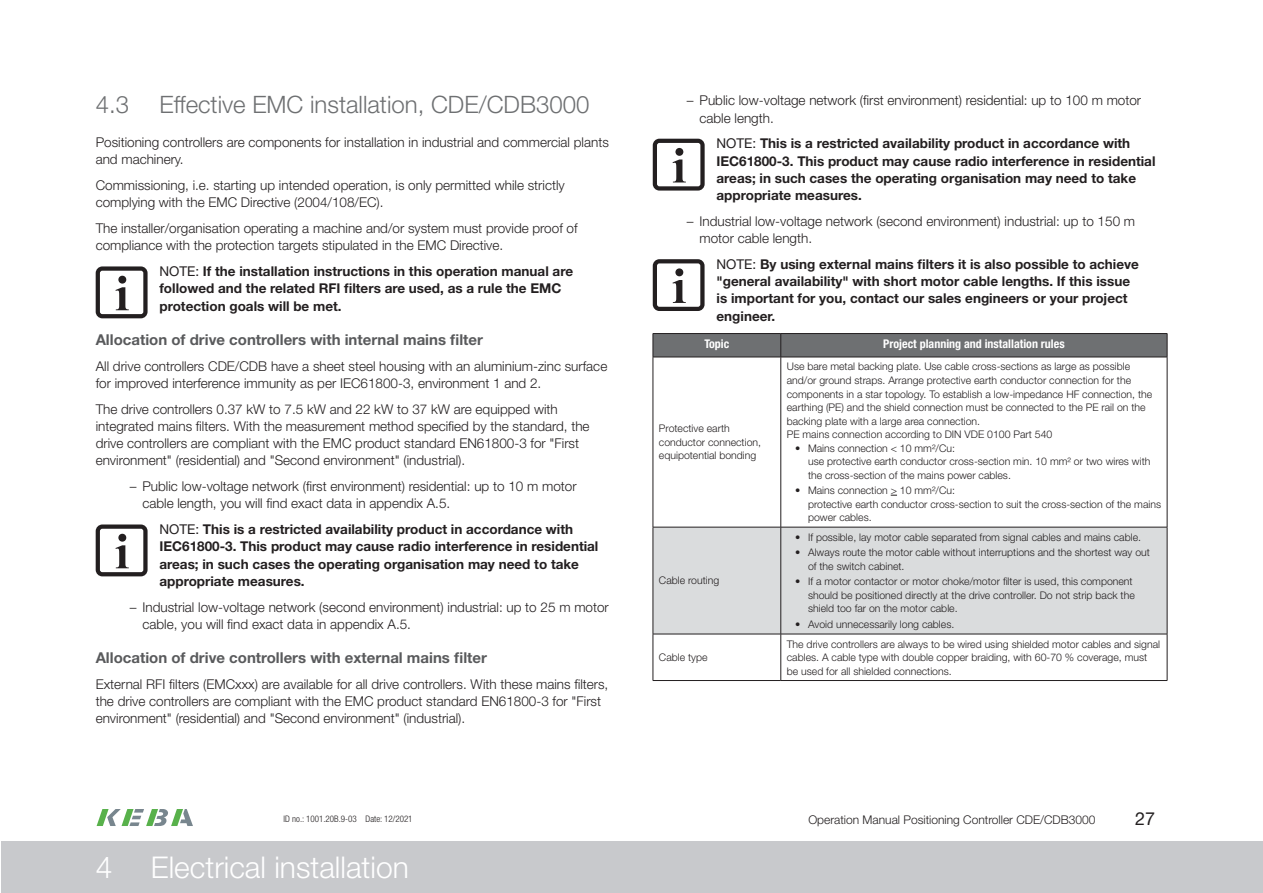
<style>
.page{position:relative;width:1263px;height:893px;background:#fff}
.page>*{position:absolute;margin:0;border:0;box-sizing:border-box;transform-origin:0 0}
.t1{font:300 30px "Helvetica Neue LT Std";color:#fff}
.t2{font:300 24px "Helvetica Neue LT Std";color:#6e7072}
.t3{font:18px "Helvetica Neue LT Std";color:#231f20}
.t4{font:700 15px "Helvetica Neue LT Std";color:#595a5c}
.t5{font:300 13.5px/17.2px "Helvetica Neue LT Std";color:#231f20}
.t6{font:700 13.5px/17.2px "Helvetica Neue LT Std";color:#231f20}
.t7{font:13.5px "Helvetica Neue LT Std";color:#231f20}
.t8{font:300 12px "Helvetica Neue LT Std";color:#231f20}
.t9{font:700 condensed 12px "Helvetica Neue LT Std";color:#fff}
.t10{font:300 10.5px/13.5px "Helvetica Neue LT Std";color:#231f20}
.t11{font:300 condensed 9px "Helvetica Neue LT Std";color:#231f20}
.s1{font-weight:400}
</style>
<div class="page">
<svg style="left:96px;top:266px;width:52px;height:52px"></svg>
<svg style="left:96px;top:524px;width:52px;height:52px"></svg>
<svg style="left:654px;top:358px;width:513px;height:322px"></svg>
<div style="left:654px;top:528px;width:513px;height:106px;background:#dadcdd"></div>
<hr style="left:653px;top:333px;width:128px;height:1px;background:#231f20">
<hr style="left:781px;top:333px;width:386px;height:1px;background:#231f20">
<div style="left:653px;top:334px;width:515px;height:23px;background:#6e7072"></div>
<hr style="left:653px;top:357px;width:128px;height:1px;background:#231f20">
<hr style="left:653px;top:357px;width:1px;height:170px;background:#231f20">
<hr style="left:781px;top:357px;width:386px;height:1px;background:#231f20">
<hr style="left:780px;top:357px;width:1px;height:170px;background:#231f20">
<hr style="left:1167px;top:357px;width:1px;height:170px;background:#231f20">
<hr style="left:653px;top:527px;width:128px;height:1px;background:#231f20">
<hr style="left:653px;top:527px;width:1px;height:107px;background:#231f20">
<hr style="left:781px;top:527px;width:386px;height:1px;background:#231f20">
<hr style="left:780px;top:527px;width:1px;height:107px;background:#231f20">
<hr style="left:1167px;top:527px;width:1px;height:107px;background:#231f20">
<hr style="left:653px;top:634px;width:128px;height:1px;background:#231f20">
<hr style="left:653px;top:634px;width:1px;height:46px;background:#231f20">
<hr style="left:781px;top:634px;width:386px;height:1px;background:#231f20">
<hr style="left:780px;top:634px;width:1px;height:46px;background:#231f20">
<hr style="left:1167px;top:634px;width:1px;height:46px;background:#231f20">
<hr style="left:653px;top:680px;width:128px;height:1px;background:#231f20">
<hr style="left:781px;top:680px;width:386px;height:1px;background:#231f20">
<svg style="left:653px;top:139px;width:52px;height:51px"></svg>
<svg style="left:653px;top:259px;width:51px;height:52px"></svg>
<svg style="left:97px;top:809px;width:96px;height:17px"></svg>
<div style="left:1px;top:841px;width:1262px;height:52px;background:#c8c9cc"></div>
<h2 class="t2" style="left:96px;top:90px;width:35px">4.3</h2>
<h2 class="t2" style="left:159px;top:90px;width:431px">Effective EMC installation, CDE/CDB3000</h2>
<p class="t5" style="left:96px;top:133px;width:515px">Positioning controllers are components for installation in industrial and commercial plants and machinery.</p>
<p class="t5" style="left:96px;top:176px;width:471px">Commissioning, i.e. starting up intended operation, is only permitted while strictly complying with the EMC Directive (2004/108/EC).</p>
<p class="t5" style="left:96px;top:219px;width:483px">The installer/organisation operating a machine and/or system must provide proof of compliance with the protection targets stipulated in the EMC Directive.</p>
<p class="t7" style="left:159px;top:263px;width:20px">NOTE</p>
<p class="t6" style="left:159px;top:262px;width:415px;text-indent:36px"><span class="s1">:</span> If the installation instructions in this operation manual are followed and the related RFI filters are used, as a rule the EMC protection goals will be met.</p>
<p class="t4" style="left:96px;top:330px;width:389px">Allocation of drive controllers with internal mains filter</p>
<p class="t5" style="left:96px;top:357px;width:513px">All drive controllers CDE/CDB have a sheet steel housing with an aluminium-zinc surface for improved interference immunity as per IEC61800-3, environment 1 and 2.</p>
<p class="t5" style="left:96px;top:400px;width:495px">The drive controllers 0.37 kW to 7.5 kW and 22 kW to 37 kW are equipped with integrated mains filters. With the measurement method specified by the standard, the drive controllers are compliant with the EMC product standard EN61800-3 for "First environment" (residential) and "Second environment" (industrial).</p>
<p class="t5" style="left:142px;top:477px;width:436px;text-indent:-13px">– Public low-voltage network (first environment) residential: up to 10 m motor cable length, you will find exact data in appendix A.5.</p>
<p class="t7" style="left:159px;top:521px;width:20px">NOTE</p>
<p class="t6" style="left:159px;top:520px;width:440px;text-indent:36px"><span class="s1">:</span> This is a restricted availability product in accordance with IEC61800-3. This product may cause radio interference in residential areas; in such cases the operating organisation may need to take appropriate measures.</p>
<p class="t5" style="left:142px;top:598px;width:468px;text-indent:-13px">– Industrial low-voltage network (second environment) industrial: up to 25 m motor cable, you will find exact data in appendix A.5.</p>
<p class="t4" style="left:96px;top:648px;width:393px">Allocation of drive controllers with external mains filter</p>
<p class="t5" style="left:96px;top:675px;width:514px">External RFI filters (EMCxxx) are available for all drive controllers. With these mains filters, the drive controllers are compliant with the EMC product standard EN61800-3 for "First environment" (residential) and "Second environment" (industrial).</p>
<p class="t11" style="left:284px;top:814px;width:131px">ID no.: 1001.20B.9-03 Date: 12/2021</p>
<h1 class="t1" style="left:96px;top:849px;width:18px">4</h1>
<h1 class="t1" style="left:151px;top:849px;width:259px">Electrical installation</h1>
<h1 class="t1" style="left:96px;top:849px;width:259px">Electrical installation</h1>
<p class="t5" style="left:699px;top:92px;width:443px;text-indent:-13px">– Public low-voltage network (first environment) residential: up to 100 m motor cable length.</p>
<p class="t7" style="left:716px;top:135px;width:20px">NOTE</p>
<p class="t6" style="left:716px;top:135px;width:440px;text-indent:36px"><span class="s1">:</span> This is a restricted availability product in accordance with IEC61800-3. This product may cause radio interference in residential areas; in such cases the operating organisation may need to take appropriate measures.</p>
<p class="t5" style="left:699px;top:212px;width:437px;text-indent:-13px">– Industrial low-voltage network (second environment) industrial: up to 150 m motor cable length.</p>
<p class="t7" style="left:716px;top:256px;width:20px">NOTE</p>
<p class="t6" style="left:716px;top:255px;width:424px;text-indent:36px"><span class="s1">:</span> By using external mains filters it is also possible to achieve "general availability" with short motor cable lengths. If this issue is important for you, contact our sales engineers or your project engineer.</p>
<p class="t9" style="left:704px;top:337px;width:27px">Topic</p>
<p class="t9" style="left:883px;top:337px;width:183px">Project planning and installation rules</p>
<p class="t10" style="left:659px;top:422px;width:104px">Protective earth conductor connection, equipotential bonding</p>
<p class="t10" style="left:659px;top:574px;width:62px">Cable routing</p>
<p class="t10" style="left:659px;top:650px;width:50px">Cable type</p>
<p class="t10" style="left:787px;top:360px;width:367px">Use bare metal backing plate. Use cable cross-sections as large as possible and/or ground straps. Arrange protective earth conductor connection for the components in a star topology. To establish a low-impedance HF connection, the earthing (PE) and the shield connection must be connected to the PE rail on the backing plate with a large area connection.<br>PE mains connection according to DIN VDE 0100 Part 540</p>
<p class="t10" style="left:808px;top:441px;width:344px;text-indent:-13px">• Mains connection &lt; 10 mm²/Cu:<br>use protective earth conductor cross-section min. 10 mm² or two wires with the cross-section of the mains power cables.</p>
<p class="t10" style="left:808px;top:483px;width:354px;text-indent:-13px">• Mains connection &gt; 10 mm²/Cu:<br>protective earth conductor cross-section to suit the cross-section of the mains power cables.</p>
<p class="t10" style="left:795px;top:530px;width:347px">• If possible, lay motor cable separated from signal cables and mains cable.</p>
<p class="t10" style="left:808px;top:546px;width:343px;text-indent:-13px">• Always route the motor cable without interruptions and the shortest way out of the switch cabinet.</p>
<p class="t10" style="left:808px;top:575px;width:328px;text-indent:-13px">• If a motor contactor or motor choke/motor filter is used, this component should be positioned directly at the drive controller. Do not strip back the shield too far on the motor cable.</p>
<p class="t10" style="left:795px;top:617px;width:161px">• Avoid unnecessarily long cables.</p>
<p class="t10" style="left:787px;top:637px;width:375px">The drive controllers are always to be wired using shielded motor cables and signal cables. A cable type with double copper braiding, with 60-70 % coverage, must be used for all shielded connections.</p>
<p class="t8" style="left:808px;top:812px;width:289px">Operation Manual Positioning Controller CDE/CDB3000</p>
<h3 class="t3" style="left:1135px;top:808px;width:22px">27</h3>
</div>
